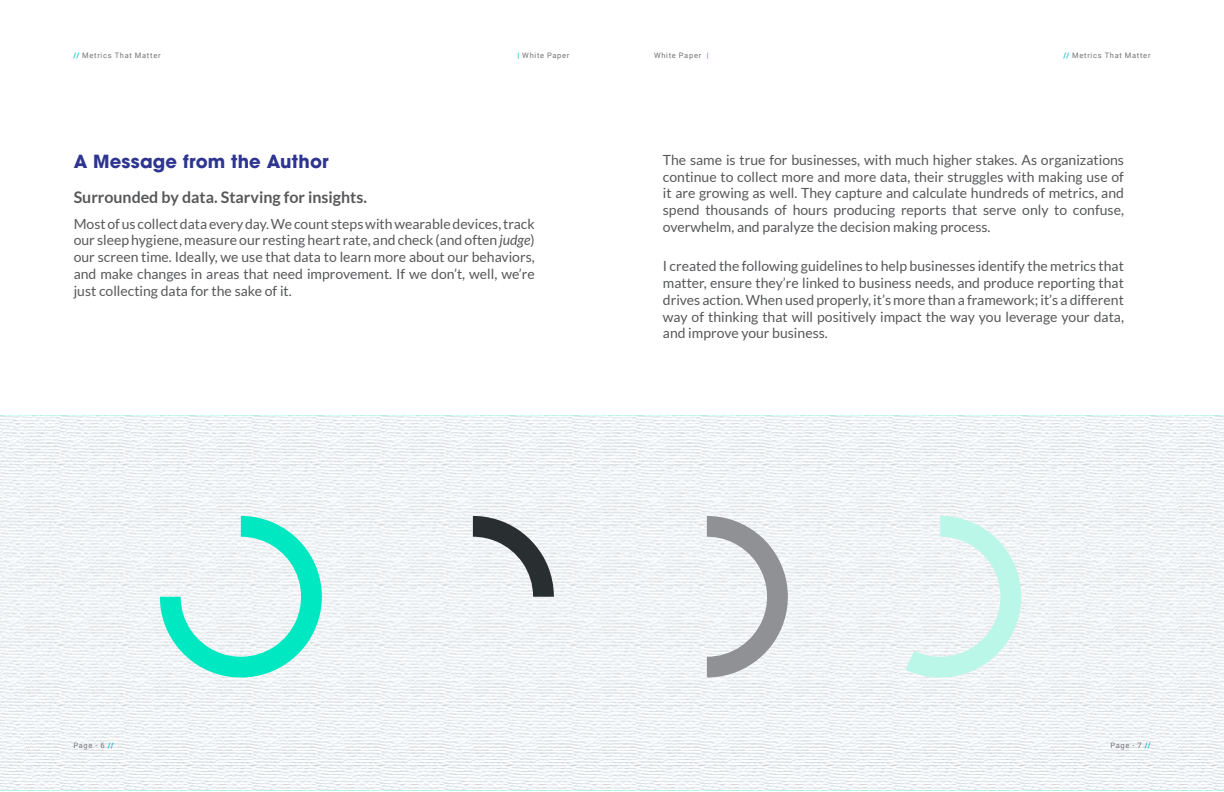
<style>
.page{position:relative;width:1224px;height:792px;background:#fff}
.page>*{position:absolute;margin:0;border:0;box-sizing:border-box;transform-origin:0 0}
.Sub-Headline_Body{font:700 18px "ITC Avant Garde Pro";letter-spacing:.01em;color:#2e3590}
.Body_Text_1{font:700 16px "Lato";color:#57585a}
.Body_Text_1-2{font:14px/16.8px "Lato";color:#57585a;text-align:justify}
.t1{font:7.5px "Roboto";letter-spacing:.095em;color:#717275}
.s1{font-weight:700;color:#14bccc}
.s2{font-style:italic}
</style>
<div class="page">
<img style="left:0;top:415px;width:1224px;height:376px">
<svg style="left:160px;top:516px;width:162px;height:162px"></svg>
<svg style="left:473px;top:516px;width:81px;height:81px"></svg>
<svg style="left:707px;top:516px;width:81px;height:162px"></svg>
<svg style="left:905px;top:516px;width:116px;height:162px"></svg>
<p class="t1" style="left:73px;top:51px;width:89px"><span class="s1">//</span> Metrics That Matter</p>
<p class="t1" style="left:517px;top:51px;width:54px"><span class="s1">|</span> White Paper</p>
<p class="t1" style="left:654px;top:51px;width:56px">White Paper <span class="s1">|</span></p>
<p class="t1" style="left:1063px;top:51px;width:89px"><span class="s1">//</span> Metrics That Matter</p>
<p class="Sub-Headline_Body" style="left:74px;top:149px;width:257px">A Message from the Author</p>
<p class="Body_Text_1" style="left:74px;top:188px;width:295px">Surrounded by data. Starving for insights.</p>
<p class="Body_Text_1-2" style="left:74px;top:215px;width:463px">Most of us collect data every day. We count steps with wearable devices, track our sleep hygiene, measure our resting heart rate, and check (and often <span class="s2">judge</span>) our screen time. Ideally, we use that data to learn more about our behaviors, and make changes in areas that need improvement. If we don’t, well, we’re just collecting data for the sake of it.</p>
<p class="Body_Text_1-2" style="left:663px;top:151px;width:463px">The same is true for businesses, with much higher stakes. As organizations continue to collect more and more data, their struggles with making use of it are growing as well. They capture and calculate hundreds of metrics, and spend thousands of hours producing reports that serve only to confuse, overwhelm, and paralyze the decision making process.</p>
<p class="Body_Text_1-2" style="left:663px;top:258px;width:463px">I created the following guidelines to help businesses identify the metrics that matter, ensure they’re linked to business needs, and produce reporting that drives action. When used properly, it’s more than a framework; it’s a different way of thinking that will positively impact the way you leverage your data, and improve your business.</p>
<p class="t1" style="left:73px;top:740px;width:42px">Page - 6 <span class="s1">//</span></p>
<p class="t1" style="left:1110px;top:740px;width:42px">Page - 7 <span class="s1">//</span></p>
</div>
